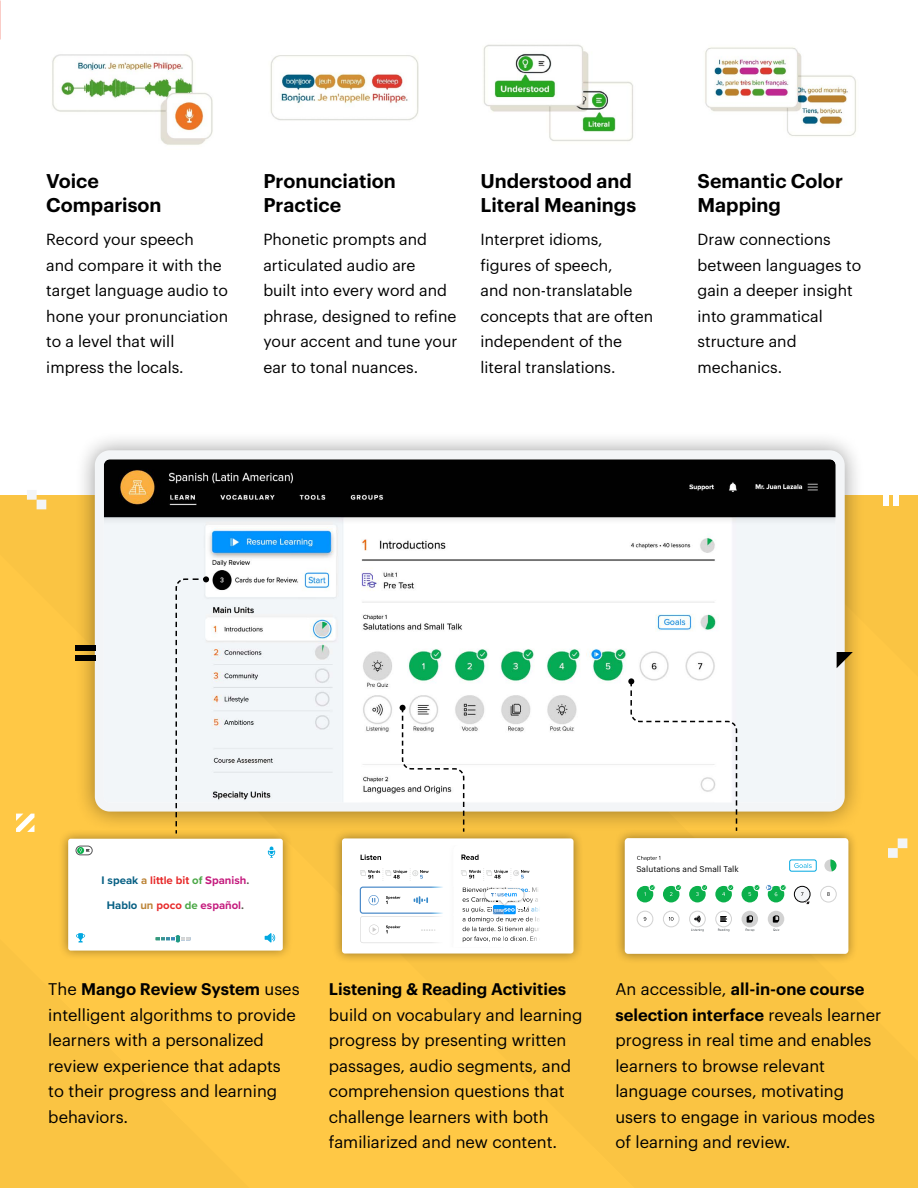
<style>
.page{position:relative;width:918px;height:1188px;background:#fff}
.page>*{position:absolute;margin:0;border:0;box-sizing:border-box;transform-origin:0 0}
.t1{font:600 19.5px/24px "Graphik";color:#000}
.t2{font:16.5px/25.5px "Graphik";color:#000}
.t3{font:600 16.5px "Graphik";color:#000}
.t4{font:15.75px/25.5px "Graphik";color:#000}
.t5{font:700 11.4px/25px "Proxima Nova";color:#c41a7d;text-align:center}
.t6{font:8.25px "Graphik LCG";color:#000}
.s1{color:#065f83}
.s2{color:#bc8437}
.s3{color:#e72a2a}
.s4{color:#4ba847}
.s5{color:#54554a}
.s6{font-weight:600}
</style>
<div class="page">
<div style="left:0;top:495px;width:918px;height:693px;background:#ffc845"></div>
<div style="left:75px;top:430px;width:790px;height:402px;background:#000;opacity:.4"></div>
<img style="left:105px;top:460px;width:730px;height:342px">
<div style="left:95px;top:450px;width:750px;height:362px;border:9px solid #f3f5f7;border-radius:10px"></div>
<div style="left:58px;top:829px;width:235px;height:132px;background:#000;opacity:.4"></div>
<div style="left:68px;top:839px;width:215px;height:112px;background:#fff;border-radius:3px"></div>
<svg style="left:268px;top:847px;width:7px;height:11px"></svg>
<svg style="left:265px;top:933px;width:10px;height:10px"></svg>
<svg style="left:155px;top:935px;width:36px;height:8px"></svg>
<svg style="left:76px;top:933px;width:9px;height:10px"></svg>
<div style="left:77px;top:847px;width:7px;height:7px;background:#0bb04b;border-radius:50%"></div>
<div style="left:76px;top:846px;width:16px;height:9px;border:1px solid #555557;border-radius:4px"></div>
<svg style="left:79px;top:848px;width:10px;height:5px"></svg>
<div style="left:332px;top:829px;width:251px;height:135px;background:#000;opacity:.4"></div>
<div style="left:342px;top:838px;width:232px;height:116px;background:#fff;border-radius:3px"></div>
<svg style="left:359px;top:854px;width:84px;height:89px"></svg>
<svg style="left:461px;top:854px;width:79px;height:88px"></svg>
<div style="left:614px;top:828px;width:244px;height:136px;background:#000;opacity:.4"></div>
<div style="left:625px;top:838px;width:223px;height:116px;background:#fff;border-radius:3px"></div>
<div style="left:789px;top:860px;width:28px;height:12px;border:1px solid #02a8e1;border-radius:2px"></div>
<svg style="left:794px;top:863px;width:18px;height:5px"></svg>
<svg style="left:637px;top:856px;width:23px;height:5px"></svg>
<div style="left:742px;top:886px;width:16px;height:16px;background:#0bb04b;border-radius:50%"></div>
<div style="left:754px;top:884px;width:6px;height:7px;border:1px solid #fff;border-radius:50%"></div>
<svg style="left:749px;top:885px;width:11px;height:11px"></svg>
<div style="left:820px;top:886px;width:17px;height:16px;border:1px solid #d2d2d2;border-radius:50%"></div>
<svg style="left:827px;top:892px;width:3px;height:4px"></svg>
<svg style="left:794px;top:886px;width:16px;height:16px"></svg>
<div style="left:794px;top:886px;width:17px;height:16px;border:1px solid #000;border-radius:50%"></div>
<svg style="left:801px;top:892px;width:8px;height:12px"></svg>
<div style="left:663px;top:911px;width:17px;height:16px;border:1px solid #d2d2d2;border-radius:50%"></div>
<svg style="left:669px;top:917px;width:5px;height:4px"></svg>
<div style="left:637px;top:911px;width:16px;height:16px;border:1px solid #d2d2d2;border-radius:50%"></div>
<div style="left:715px;top:911px;width:17px;height:16px;border:1px solid #d2d2d2;border-radius:50%"></div>
<svg style="left:721px;top:916px;width:6px;height:6px"></svg>
<svg style="left:718px;top:929px;width:11px;height:3px"></svg>
<div style="left:742px;top:911px;width:16px;height:16px;background:#d2d2d2;border-radius:50%"></div>
<svg style="left:747px;top:915px;width:6px;height:8px"></svg>
<svg style="left:746px;top:929px;width:8px;height:2px"></svg>
<div style="left:768px;top:911px;width:16px;height:16px;background:#d2d2d2;border-radius:50%"></div>
<svg style="left:773px;top:915px;width:6px;height:8px"></svg>
<svg style="left:773px;top:929px;width:6px;height:2px"></svg>
<div style="left:689px;top:911px;width:17px;height:16px;border:1px solid #d2d2d2;border-radius:50%"></div>
<svg style="left:694px;top:915px;width:7px;height:8px"></svg>
<svg style="left:691px;top:929px;width:13px;height:3px"></svg>
<div style="left:768px;top:886px;width:16px;height:16px;background:#0bb04b;border-radius:50%"></div>
<div style="left:780px;top:884px;width:7px;height:7px;border:1px solid #fff;border-radius:50%"></div>
<div style="left:766px;top:884px;width:6px;height:7px;border:1px solid #fff;border-radius:50%"></div>
<svg style="left:766px;top:885px;width:20px;height:11px"></svg>
<div style="left:637px;top:886px;width:16px;height:16px;background:#0bb04b;border-radius:50%"></div>
<div style="left:649px;top:884px;width:7px;height:7px;border:1px solid #fff;border-radius:50%"></div>
<svg style="left:644px;top:885px;width:11px;height:11px"></svg>
<div style="left:715px;top:886px;width:17px;height:16px;background:#0bb04b;border-radius:50%"></div>
<div style="left:727px;top:884px;width:7px;height:7px;border:1px solid #fff;border-radius:50%"></div>
<svg style="left:722px;top:885px;width:12px;height:11px"></svg>
<div style="left:689px;top:886px;width:17px;height:16px;background:#0bb04b;border-radius:50%"></div>
<div style="left:701px;top:884px;width:7px;height:7px;border:1px solid #fff;border-radius:50%"></div>
<svg style="left:696px;top:885px;width:12px;height:11px"></svg>
<div style="left:663px;top:886px;width:17px;height:16px;background:#0bb04b;border-radius:50%"></div>
<div style="left:675px;top:884px;width:7px;height:7px;border:1px solid #fff;border-radius:50%"></div>
<svg style="left:670px;top:885px;width:11px;height:11px"></svg>
<div style="left:824px;top:860px;width:12px;height:12px;background:#d2d2d2;border-radius:50%"></div>
<svg style="left:830px;top:860px;width:7px;height:11px"></svg>
<svg style="left:628px;top:678px;width:110px;height:154px"></svg>
<svg style="left:400px;top:705px;width:65px;height:127px"></svg>
<svg style="left:175px;top:576px;width:34px;height:258px"></svg>
<img style="left:52px;top:54px;width:161px;height:91px">
<img style="left:270px;top:55px;width:149px;height:66px">
<img style="left:483px;top:44px;width:150px;height:97px">
<img style="left:705px;top:47px;width:151px;height:89px">
<div style="left:75px;top:645px;width:20px;height:5px;background:#000"></div>
<div style="left:75px;top:655px;width:20px;height:5px;background:#000"></div>
<svg style="left:888px;top:838px;width:19px;height:20px"></svg>
<svg style="left:27px;top:490px;width:19px;height:19px"></svg>
<svg style="left:837px;top:652px;width:16px;height:16px"></svg>
<svg style="left:16px;top:814px;width:18px;height:18px"></svg>
<div style="left:893px;top:485px;width:5px;height:20px;background:#fff"></div>
<div style="left:883px;top:485px;width:5px;height:20px;background:#fff"></div>
<img style="left:211px;top:568px;width:122px;height:27px">
<p class="t1" style="left:46px;top:167px;width:117px">Voice<br>Comparison</p>
<p class="t4" style="left:46px;top:226px;width:183px">Record your speech<br>and compare it with the target language audio to hone your pronunciation to a level that will impress the locals.</p>
<p class="t1" style="left:263px;top:167px;width:134px">Pronunciation<br>Practice</p>
<p class="t4" style="left:263px;top:226px;width:195px">Phonetic prompts and articulated audio are<br>built into every word and phrase, designed to refine your accent and tune your ear to tonal nuances.</p>
<p class="t1" style="left:481px;top:167px;width:157px">Understood and<br>Literal Meanings</p>
<p class="t4" style="left:481px;top:226px;width:174px">Interpret idioms, figures of speech,<br>and non-translatable concepts that are often independent of the literal translations.</p>
<p class="t1" style="left:698px;top:167px;width:147px">Semantic Color<br>Mapping</p>
<p class="t4" style="left:698px;top:226px;width:165px">Draw connections between languages to gain a deeper insight into grammatical structure and mechanics.</p>
<p class="t5" style="left:102px;top:867px;width:149px"><span class="s1">I speak</span> <span class="s2">a</span> <span class="s3">little bit</span> <span class="s4">of</span> Spanish<span class="s5">.<br></span><span class="s1">Hablo</span> <span class="s2">un</span> <span class="s3">poco</span> <span class="s4">de</span> español<span class="s5">.</span></p>
<p class="t6" style="left:636px;top:862px;width:104px">Salutations and Small Talk</p>
<p class="t2" style="left:48px;top:975px;width:253px">The <span class="s6">Mango Review System</span> uses intelligent algorithms to provide learners with a personalized review experience that adapts to their progress and learning behaviors.</p>
<p class="t3" style="left:329px;top:977px;width:239px">Listening &amp; Reading Activities</p>
<p class="t2" style="left:329px;top:1001px;width:255px">build on vocabulary and learning progress by presenting written passages, audio segments, and comprehension questions that challenge learners with both familiarized and new content.</p>
<p class="t2" style="left:615px;top:975px;width:268px">An accessible, <span class="s6">all-in-one course selection interface</span> reveals learner progress in real time and enables learners to browse relevant language courses, motivating users to engage in various modes of learning and review.</p>
</div>
